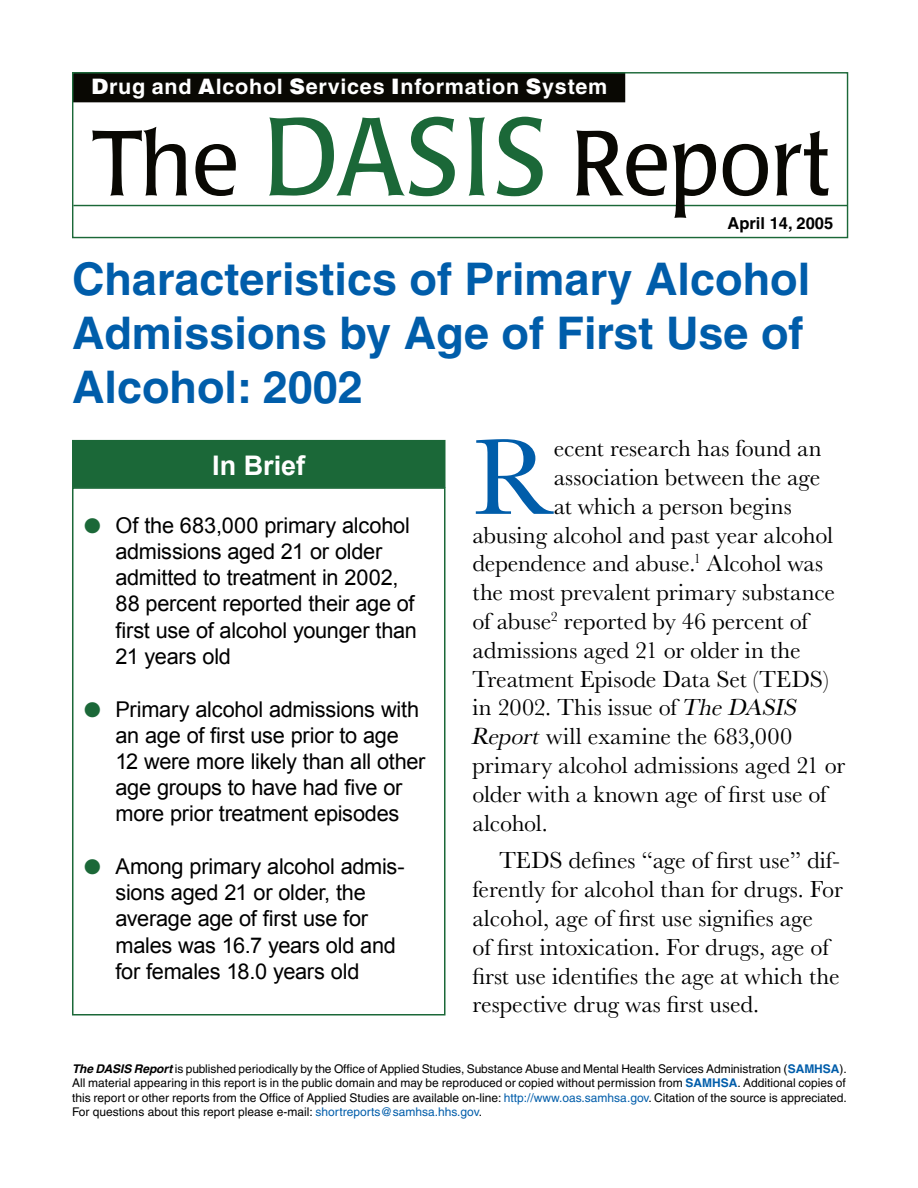
<style>
.page{position:relative;width:918px;height:1188px;background:#fff}
.page>*{position:absolute;margin:0;border:0;box-sizing:border-box;transform-origin:0 0}
.Intro_Drop_Cap{font:110.4px "URW Basker T";color:#005daa}
.t1{font:109.5px "Poppl Laudatio";letter-spacing:.03em;color:#1b6838;scale:.94 1}
.t2{font:91.2px "Poppl Laudatio";color:#090803;scale:.94 1}
.t3{font:700 45px/54px "Helvetica";color:#005daa}
.In_Brief_Head{font:700 27px "Arial";color:#fff}
.Intro_Drop_Cap-2{font:24px "URW Basker T";letter-spacing:-.005em;color:#000}
.Intro{font:24px/28.8px "URW Basker T";color:#000}
.Intro_Drop_Cap-3{font:24px "URW Basker T";letter-spacing:.015em;color:#000}
.Bulleted_List{font:21.75px/26.1px "Arial";letter-spacing:-.015em;color:#000}
.t4{font:700 21.3px "Helvetica";letter-spacing:.035em;color:#fff}
.t5{font:900 21.3px "Helvetica";color:#fff}
.t6{font:21px "Zapf Dingbats";color:#1b6838}
.DASIS_body_text{font:700 16.5px "Helvetica";color:#000}
._1st_Pg_Credit{font:12px/14.4px "Helvetica";color:#000;text-align:justify}
.s1{font-weight:900}
.s2{font-size:91.2px;color:#090803}
.s3{font-family:"URW Basker T Regu Obli"}
.s4{font-weight:700;font-style:italic}
.s5{font-weight:700;color:#005daa}
.s6{color:#005daa}
</style>
<div class="page">
<div style="left:73px;top:441px;width:372px;height:46px;background:#1b6838"></div>
<div style="left:72px;top:440px;width:374px;height:48px;border:2px solid #1b6838"></div>
<div style="left:73px;top:73px;width:552px;height:29px;background:#090803"></div>
<hr style="left:73px;top:205px;width:774px;height:1px;background:#1b6838">
<div style="left:72px;top:72px;width:776px;height:166px;border:1px solid #1b6838"></div>
<div style="left:72px;top:487px;width:374px;height:529px;border:2px solid #1b6838"></div>
<p class="t4" style="left:92px;top:73px;width:464px"><span class="s1">D</span>rug and lcohol <span class="s1">S</span>ervices n<span class="s1">I</span> formation y</p>
<p class="t5" style="left:198px;top:72px;width:18px">A</p>
<p class="t4" style="left:526px;top:73px;width:83px"><span class="s1">S</span> stem</p>
<p class="t1" style="left:92px;top:96px;width:485px"><span class="s2">The</span> DASIS</p>
<p class="t2" style="left:571px;top:113px;width:277px">Report</p>
<p class="DASIS_body_text" style="left:728px;top:213px;width:107px">April 14, 2005</p>
<p class="t3" style="left:72px;top:251px;width:740px">Characteristics of Primary Alcohol<br>Admissions by Age of First Use of<br>Alcohol: 2002</p>
<p class="Intro_Drop_Cap" style="left:472px;top:420px;width:78px">R</p>
<p class="Intro_Drop_Cap-2" style="left:554px;top:436px;width:269px">ecent research has found an</p>
<p class="In_Brief_Head" style="left:212px;top:447px;width:95px">In Brief</p>
<p class="Intro_Drop_Cap-2" style="left:554px;top:465px;width:268px">association between the age</p>
<p class="Intro_Drop_Cap-2" style="left:554px;top:494px;width:240px">at which a person begins</p>
<p class="Intro_Drop_Cap-2" style="left:472px;top:522px;width:362px">abusing alcohol and past year alcohol</p>
<p class="Intro_Drop_Cap-2" style="left:472px;top:551px;width:352px">dependence and abuse.<sup>1</sup> Alcohol was</p>
<p class="Intro_Drop_Cap-2" style="left:472px;top:580px;width:364px">the most prevalent primary substance</p>
<p class="Intro_Drop_Cap-2" style="left:472px;top:609px;width:337px">of abuse<sup>2</sup> reported by 46 percent of</p>
<p class="Intro_Drop_Cap-2" style="left:472px;top:638px;width:330px">admissions aged 21 or older in the</p>
<p class="Intro_Drop_Cap-2" style="left:472px;top:666px;width:358px">Treatment Episode Data Set (TEDS)</p>
<p class="Intro_Drop_Cap-2" style="left:472px;top:695px;width:326px">in 2002. This issue of <span class="s3">The DASIS</span></p>
<p class="Intro_Drop_Cap-3" style="left:472px;top:724px;width:321px"><span class="s3">Report</span> will examine the 683,000</p>
<p class="Intro_Drop_Cap-2" style="left:472px;top:753px;width:374px">primary alcohol admissions aged 21 or</p>
<p class="Intro_Drop_Cap-2" style="left:472px;top:782px;width:356px">older with a known age of first use of</p>
<p class="Intro_Drop_Cap-2" style="left:472px;top:810px;width:77px">alcohol.</p>
<p class="Intro" style="left:472px;top:847px;width:372px;text-indent:27px">TEDS defines “age of first use” dif&shy;ferently for alcohol than for drugs. For alcohol, age of first use signifies age<br>of first intoxication. For drugs, age of first use identifies the age at which the respective drug was first used.</p>
<p class="Bulleted_List" style="left:116px;top:513px;width:303px">Of the 683,000 primary alcohol admissions aged 21 or older admitted to treatment in 2002,<br>88 percent reported their age of first use of alcohol younger than<br>21 years old</p>
<p class="Bulleted_List" style="left:116px;top:696px;width:312px">Primary alcohol admissions with an age of first use prior to age<br>12 were more likely than all other age groups to have had five or more prior treatment episodes</p>
<p class="Bulleted_List" style="left:116px;top:854px;width:291px">Among primary alcohol admis&shy;sions aged 21 or older, the average age of first use for males was 16.7 years old and for females 18.0 years old</p>
<h3 class="t6" style="left:84px;top:516px;width:18px">●</h3>
<h3 class="t6" style="left:84px;top:700px;width:18px">●</h3>
<h3 class="t6" style="left:84px;top:857px;width:18px">●</h3>
<p class="_1st_Pg_Credit" style="left:72px;top:1061px;width:776px"><span class="s4">The DASIS Report</span> is published periodically by the Office of Applied Studies, Substance Abuse and Mental Health Services Administration (<span class="s5">SAMHSA</span>).<br>All material appearing in this report is in the public domain and may be reproduced or copied without permission from <span class="s5">SAMHSA</span>. Additional copies of this report or other reports from the Office of Applied Studies are available on-line: <span class="s6">http://www.oas.samhsa.gov</span>. Citation of the source is appreciated.<br>For questions about this report please e-mail: <span class="s6">shortreports@samhsa.hhs.gov</span>.</p>
</div>
